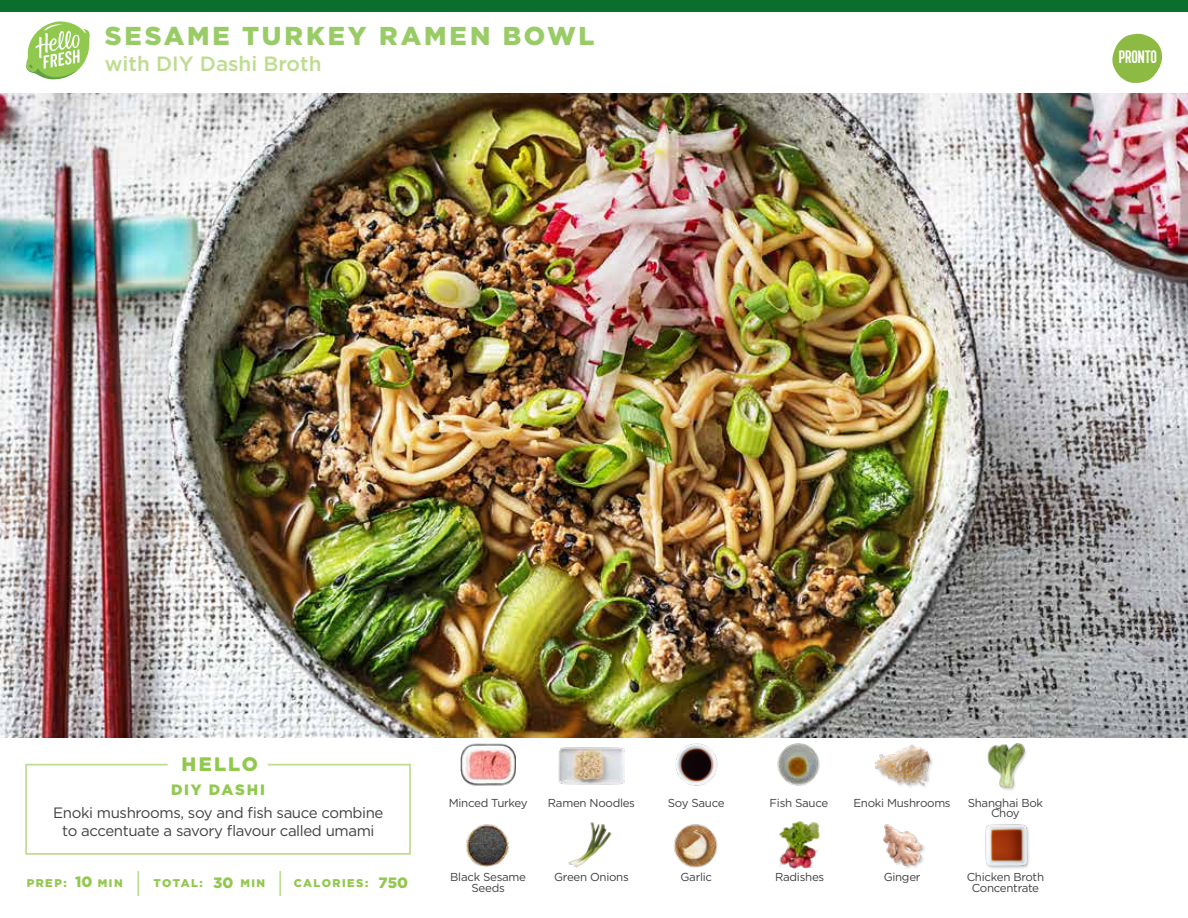
<style>
.page{position:relative;width:1188px;height:918px;background:#fff}
.page>*{position:absolute;margin:0;border:0;box-sizing:border-box;transform-origin:0 0}
.t1{font:900 25.8px "Gotham";letter-spacing:.11em;color:#9c6}
.t2{font:500 20.7px "Gotham";color:#bedc8f}
.t3{font:900 19.5px "Gotham";letter-spacing:.105em;color:#91c84e}
.t4{font:18px "Kapra";letter-spacing:-.01em;color:#fff}
.t5{font:15px/18px "Gotham";letter-spacing:-.025em;color:#414042;text-align:center}
.t6{font:900 15px "Gotham";letter-spacing:.12em;color:#91c84e}
.t7{font:900 15px "Gotham";letter-spacing:.09em;color:#91c84e}
.t8{font:11.55px/10.5px "Gotham";letter-spacing:-.025em;color:#414042;text-align:center}
.t9{font:900 11.25px "Gotham";letter-spacing:.125em;color:#91c84e}
.t10{font:900 10.95px "Gotham";letter-spacing:.135em;color:#91c84e}
</style>
<div class="page">
<div style="left:0;top:0;width:1188px;height:12px;background:#0a6e2c"></div>
<img style="left:0;top:93px;width:1188px;height:644px">
<svg style="left:25px;top:763px;width:386px;height:92px"></svg>
<img style="left:461px;top:743px;width:54px;height:43px">
<img style="left:466px;top:824px;width:43px;height:43px">
<img style="left:675px;top:743px;width:43px;height:43px">
<img style="left:673px;top:824px;width:45px;height:44px">
<img style="left:568px;top:822px;width:44px;height:46px">
<img style="left:779px;top:821px;width:41px;height:48px">
<img style="left:777px;top:743px;width:43px;height:43px">
<hr style="left:137px;top:871px;width:2px;height:25px;background:#bedc8f">
<hr style="left:279px;top:871px;width:2px;height:25px;background:#bedc8f">
<img style="left:558px;top:747px;width:67px;height:38px">
<img style="left:874px;top:744px;width:59px;height:44px">
<img style="left:883px;top:824px;width:42px;height:44px">
<div style="left:988px;top:743px;width:40px;height:48px;background:#000;opacity:.2"></div>
<img style="left:987px;top:743px;width:41px;height:44px">
<div style="left:986px;top:825px;width:45px;height:45px;background:#f3f3f3"></div>
<img style="left:985px;top:824px;width:46px;height:44px">
<svg style="left:1112px;top:33px;width:51px;height:50px"></svg>
<div style="left:1119px;top:51px;width:40px;height:16px;background:#8cba42"></div>
<svg style="left:26px;top:21px;width:64px;height:59px"></svg>
<h1 class="t1" style="left:105px;top:21px;width:491px">SESAME TURKEY RAMEN BOWL</h1>
<h2 class="t2" style="left:105px;top:50px;width:218px">with DIY Dashi Broth</h2>
<h3 class="t4" style="left:1119px;top:47px;width:40px">PRONTO</h3>
<h3 class="t3" style="left:182px;top:752px;width:78px">HELLO</h3>
<p class="t6" style="left:171px;top:781px;width:95px">DIY DASHI</p>
<p class="t5" style="left:53px;top:803px;width:332px">Enoki mushrooms, soy and fish sauce combine to accentuate a savory flavour called umami</p>
<p class="t7" style="left:75px;top:873px;width:19px">10</p>
<p class="t7" style="left:213px;top:874px;width:22px">30</p>
<p class="t9" style="left:27px;top:877px;width:41px">PREP:</p>
<p class="t10" style="left:98px;top:877px;width:26px">MIN</p>
<p class="t9" style="left:154px;top:877px;width:51px">TOTAL:</p>
<p class="t10" style="left:240px;top:877px;width:26px">MIN</p>
<p class="t9" style="left:294px;top:877px;width:76px">CALORIES:</p>
<p class="t7" style="left:379px;top:874px;width:31px">750</p>
<p class="t8" style="left:449px;top:797px;width:80px">Minced Turkey</p>
<p class="t8" style="left:548px;top:797px;width:89px">Ramen Noodles</p>
<p class="t8" style="left:770px;top:797px;width:60px">Fish Sauce</p>
<p class="t8" style="left:668px;top:797px;width:58px">Soy Sauce</p>
<p class="t8" style="left:450px;top:872px;width:77px">Black Sesame<br>Seeds</p>
<p class="t8" style="left:554px;top:872px;width:76px">Green Onions</p>
<p class="t8" style="left:775px;top:872px;width:51px">Radishes</p>
<p class="t8" style="left:680px;top:872px;width:33px">Garlic</p>
<p class="t8" style="left:854px;top:797px;width:99px">Enoki Mushrooms</p>
<p class="t8" style="left:968px;top:797px;width:77px">Shanghai Bok<br>Choy</p>
<p class="t8" style="left:884px;top:872px;width:38px">Ginger</p>
<p class="t8" style="left:967px;top:872px;width:79px">Chicken Broth<br>Concentrate</p>
</div>
